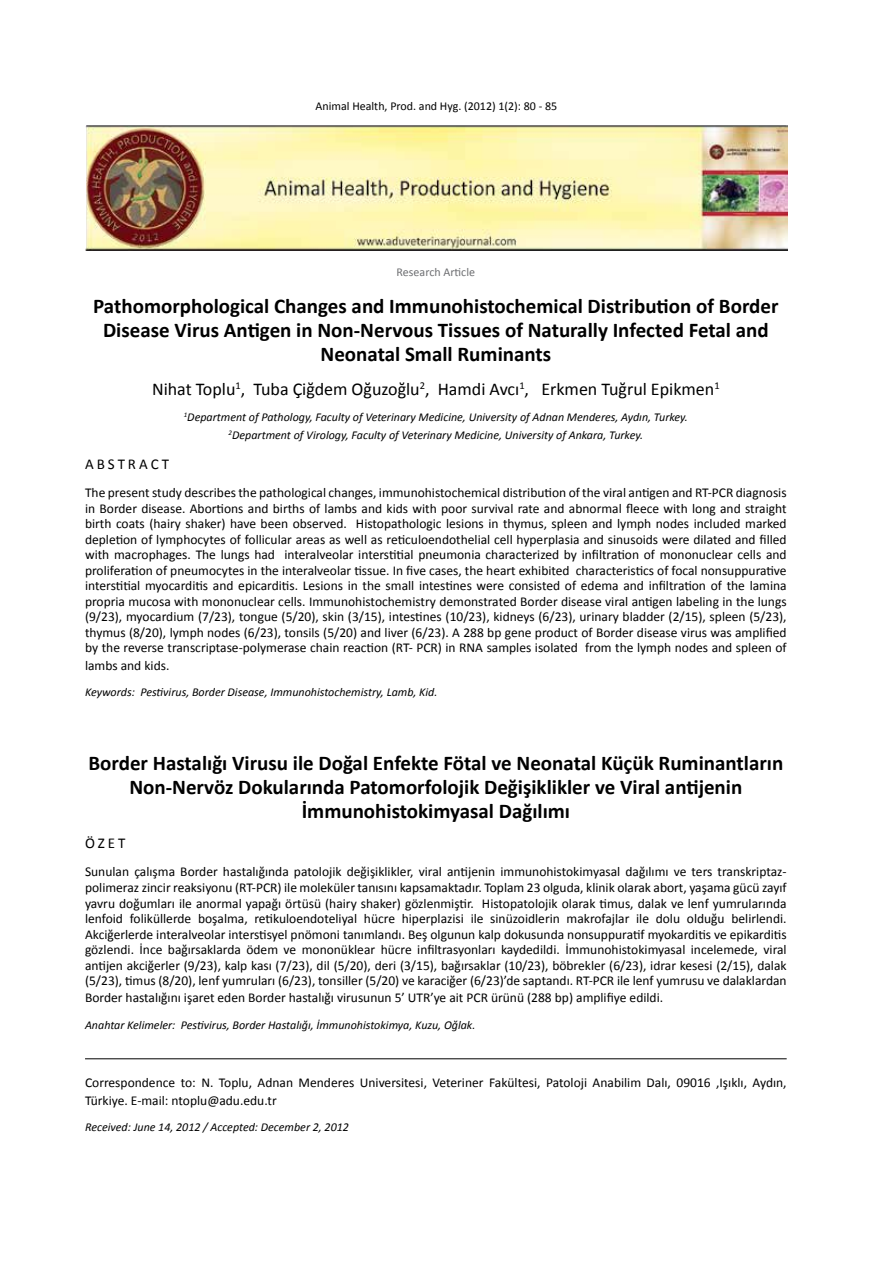
<style>
.page{position:relative;width:893px;height:1263px;background:#fff}
.page>*{position:absolute;margin:0;border:0;box-sizing:border-box;transform-origin:0 0}
.t1{font:700 21px/24.2px "Calibri";color:#000;text-align:center}
.t2{font:18px "Calibri";color:#000}
.t3{font:15px "Calibri";letter-spacing:.2em;color:#000}
.t4{font:13.5px/15.6px "Calibri";color:#000;text-align:justify}
.t5{font:italic 12px/17.2px "Calibri";color:#000;text-align:center}
.t6{font:12px "Calibri";color:#000}
.t7{font:12px "Calibri";color:#6d6e71}
</style>
<div class="page">
<hr style="left:85px;top:1058px;width:702px;height:1px;background:#000">
<img style="left:85px;top:126px;width:703px;height:124px">
<p class="t6" style="left:316px;top:99px;width:243px">Animal Health, Prod. and Hyg. (2012) 1(2): 80 - 85</p>
<p class="t7" style="left:397px;top:265px;width:80px">Research Article</p>
<h1 class="t1" style="left:93px;top:294px;width:687px">Pathomorphological Changes and Immunohistochemical Distribution of Border<br>Disease Virus Antigen in Non-Nervous Tissues of Naturally Infected Fetal and<br>Neonatal Small Ruminants</h1>
<h2 class="t2" style="left:152px;top:377px;width:569px">Nihat Toplu<sup>1</sup>, Tuba Çiğdem Oğuzoğlu<sup>2</sup>, Hamdi Avcı<sup>1</sup>, Erkmen Tuğrul Epikmen<sup>1</sup></h2>
<p class="t5" style="left:184px;top:408px;width:506px"><sup>1</sup>Department of Pathology, Faculty of Veterinary Medicine, University of Adnan Menderes, Aydın, Turkey.<br><sup>2</sup>Department of Virology, Faculty of Veterinary Medicine, University of Ankara, Turkey.</p>
<p class="t3" style="left:85px;top:454px;width:86px">ABSTRACT</p>
<p class="t4" style="left:85px;top:485px;width:703px">The present study describes the pathological changes, immunohistochemical distribution of the viral antigen and RT-PCR diagnosis in Border disease. Abortions and births of lambs and kids with poor survival rate and abnormal fleece with long and straight birth coats (hairy shaker) have been observed. Histopathologic lesions in thymus, spleen and lymph nodes included marked depletion of lymphocytes of follicular areas as well as reticuloendothelial cell hyperplasia and sinusoids were dilated and filled with macrophages. The lungs had interalveolar interstitial pneumonia characterized by infiltration of mononuclear cells and proliferation of pneumocytes in the interalveolar tissue. In five cases, the heart exhibited characteristics of focal nonsuppurative interstitial myocarditis and epicarditis. Lesions in the small intestines were consisted of edema and infiltration of the lamina propria mucosa with mononuclear cells. Immunohistochemistry demonstrated Border disease viral antigen labeling in the lungs (9/23), myocardium (7/23), tongue (5/20), skin (3/15), intestines (10/23), kidneys (6/23), urinary bladder (2/15), spleen (5/23), thymus (8/20), lymph nodes (6/23), tonsils (5/20) and liver (6/23). A 288 bp gene product of Border disease virus was amplified by the reverse transcriptase-polymerase chain reaction (RT- PCR) in RNA samples isolated from the lymph nodes and spleen of</p>
<p class="t4" style="left:85px;top:657px;width:86px">lambs and kids.</p>
<p class="t5" style="left:85px;top:683px;width:354px">Keywords: Pestivirus, Border Disease, Immunohistochemistry, Lamb, Kid.</p>
<h1 class="t1" style="left:88px;top:751px;width:696px">Border Hastalığı Virusu ile Doğal Enfekte Fötal ve Neonatal Küçük Ruminantların<br>Non-Nervöz Dokularında Patomorfolojik Değişiklikler ve Viral antijenin<br>İmmunohistokimyasal Dağılımı</h1>
<p class="t3" style="left:85px;top:834px;width:42px">ÖZET</p>
<p class="t4" style="left:85px;top:864px;width:703px">Sunulan çalışma Border hastalığında patolojik değişiklikler, viral antijenin immunohistokimyasal dağılımı ve ters transkriptaz&shy;polimeraz zincir reaksiyonu (RT-PCR) ile moleküler tanısını kapsamaktadır. Toplam 23 olguda, klinik olarak abort, yaşama gücü zayıf yavru doğumları ile anormal yapağı örtüsü (hairy shaker) gözlenmiştir. Histopatolojik olarak timus, dalak ve lenf yumrularında lenfoid foliküllerde boşalma, retikuloendoteliyal hücre hiperplazisi ile sinüzoidlerin makrofajlar ile dolu olduğu belirlendi.<br>Akciğerlerde interalveolar interstisyel pnömoni tanımlandı. Beş olgunun kalp dokusunda nonsuppuratif myokarditis ve epikarditis gözlendi. İnce bağırsaklarda ödem ve mononüklear hücre infiltrasyonları kaydedildi. İmmunohistokimyasal incelemede, viral antijen akciğerler (9/23), kalp kası (7/23), dil (5/20), deri (3/15), bağırsaklar (10/23), böbrekler (6/23), idrar kesesi (2/15), dalak (5/23), timus (8/20), lenf yumruları (6/23), tonsiller (5/20) ve karaciğer (6/23)’de saptandı. RT-PCR ile lenf yumrusu ve dalaklardan</p>
<p class="t4" style="left:85px;top:990px;width:580px">Border hastalığını işaret eden Border hastalığı virusunun 5’ UTR’ye ait PCR ürünü (288 bp) amplifiye edildi.</p>
<p class="t5" style="left:85px;top:1016px;width:392px">Anahtar Kelimeler: Pestivirus, Border Hastalığı, İmmunohistokimya, Kuzu, Oğlak.</p>
<p class="t4" style="left:85px;top:1074px;width:703px;line-height:17.2px">Correspondence to: N. Toplu, Adnan Menderes Universitesi, Veteriner Fakültesi, Patoloji Anabilim Dalı, 09016 ,Işıklı, Aydın,<br>Türkiye. E-mail: ntoplu@adu.edu.tr</p>
<p class="t5" style="left:85px;top:1118px;width:265px">Received: June 14, 2012 / Accepted: December 2, 2012</p>
</div>
